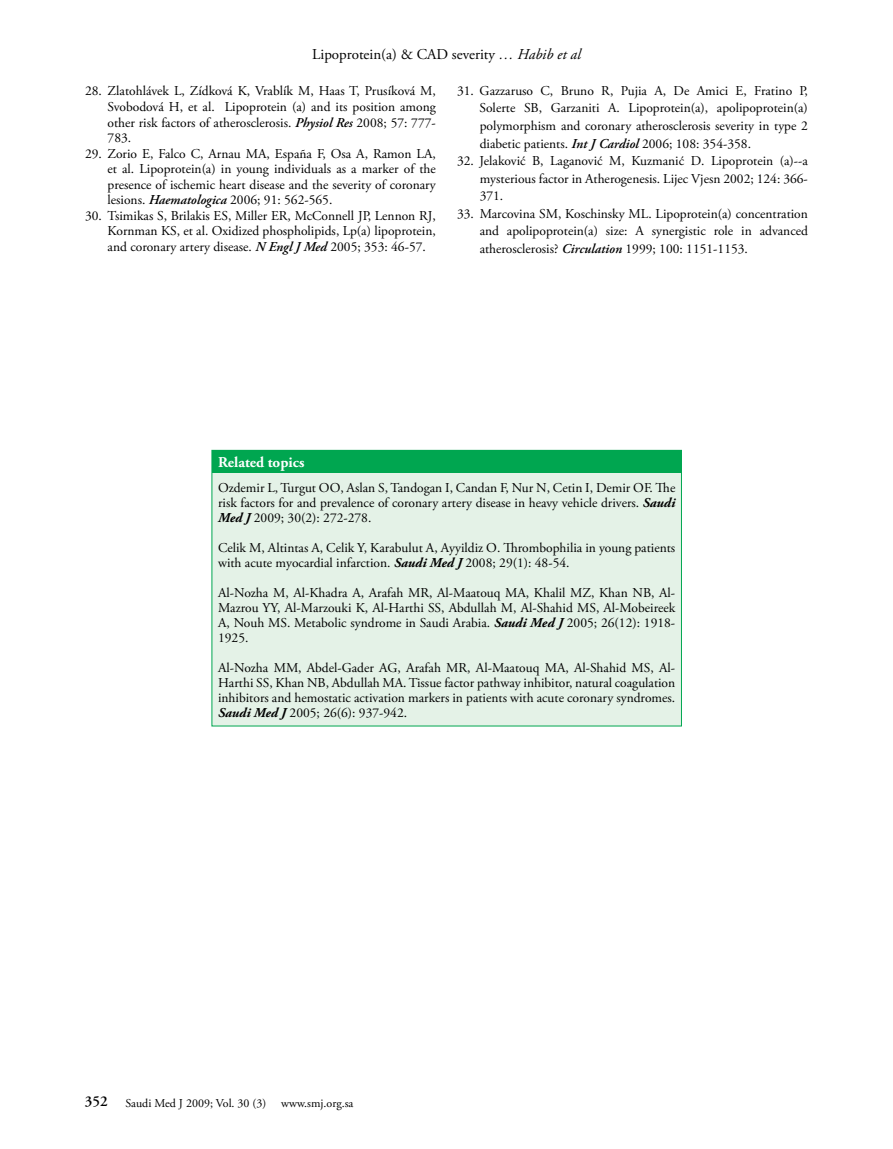
<style>
.page{position:relative;width:893px;height:1149px;background:#fff}
.page>*{position:absolute;margin:0;border:0;box-sizing:border-box;transform-origin:0 0}
.t1{font:15px "Adobe Garamond Pro";color:#000}
.t2{font:700 15px "Adobe Garamond Pro";color:#fff}
.t3{font:600 15px "Adobe Garamond Pro";color:#000}
.t4{font:13.5px/15px "Adobe Garamond Pro";color:#000;text-align:justify}
.t5{font:12px "Adobe Garamond Pro";color:#000}
.s1{font-style:italic}
.s2{font-weight:600;font-style:italic}
.s3{font-weight:700;font-style:italic}
</style>
<div class="page">
<div style="left:212px;top:450px;width:469px;height:23px;background:#00a650"></div>
<div style="left:212px;top:473px;width:469px;height:252px;background:#e4f2e7"></div>
<div style="left:212px;top:450px;width:470px;height:276px;border:1px solid #00a650"></div>
<p class="t1" style="left:312px;top:45px;width:270px">Lipoprotein(a) &amp; CAD severity <span class="s1">… Habib et al</span></p>
<p class="t4" style="left:108px;top:83px;width:330px;line-height:15.8px;text-indent:-23px">28. Zlatohlávek L, Zídková K, Vrablík M, Haas T, Prusíková M, Svobodová H, et al. Lipoprotein (a) and its position among other risk factors of atherosclerosis. <span class="s2">Physiol Res</span> 2008; 57: 777- 783.</p>
<p class="t4" style="left:108px;top:146px;width:330px;line-height:15.6px;text-indent:-23px">29. Zorio E, Falco C, Arnau MA, España F, Osa A, Ramon LA, et al. Lipoprotein(a) in young individuals as a marker of the presence of ischemic heart disease and the severity of coronary lesions. <span class="s2">Haematologica</span> 2006; 91: 562-565.</p>
<p class="t4" style="left:108px;top:208px;width:330px;line-height:15.6px;text-indent:-23px">30. Tsimikas S, Brilakis ES, Miller ER, McConnell JP, Lennon RJ, Kornman KS, et al. Oxidized phospholipids, Lp(a) lipoprotein, and coronary artery disease. <span class="s2">N Engl J Med</span> 2005; 353: 46-57.</p>
<p class="t4" style="left:480px;top:82px;width:330px;line-height:17.5px;text-indent:-23px">31. Gazzaruso C, Bruno R, Pujia A, De Amici E, Fratino P, Solerte SB, Garzaniti A. Lipoprotein(a), apolipoprotein(a) polymorphism and coronary atherosclerosis severity in type 2 diabetic patients. <span class="s2">Int J Cardiol</span> 2006; 108: 354-358.</p>
<p class="t4" style="left:480px;top:152px;width:330px;line-height:17.5px;text-indent:-23px">32. Jelaković B, Laganović M, Kuzmanić D. Lipoprotein (a)--a mysterious factor in Atherogenesis. Lijec Vjesn 2002; 124: 366- 371.</p>
<p class="t4" style="left:480px;top:205px;width:330px;line-height:17.5px;text-indent:-23px">33. Marcovina SM, Koschinsky ML. Lipoprotein(a) concentration and apolipoprotein(a) size: A synergistic role in advanced atherosclerosis? <span class="s2">Circulation</span> 1999; 100: 1151-1153.</p>
<p class="t2" style="left:218px;top:454px;width:88px">Related topics</p>
<p class="t4" style="left:218px;top:480px;width:459px">Ozdemir L, Turgut OO, Aslan S, Tandogan I, Candan F, Nur N, Cetin I, Demir OF. The risk factors for and prevalence of coronary artery disease in heavy vehicle drivers. <span class="s3">Saudi Med J</span> 2009; 30(2): 272-278.</p>
<p class="t4" style="left:218px;top:540px;width:459px">Celik M, Altintas A, Celik Y, Karabulut A, Ayyildiz O. Thrombophilia in young patients with acute myocardial infarction. <span class="s3">Saudi Med J</span> 2008; 29(1): 48-54.</p>
<p class="t4" style="left:218px;top:585px;width:459px">Al-Nozha M, Al-Khadra A, Arafah MR, Al-Maatouq MA, Khalil MZ, Khan NB, Al-Mazrou YY, Al-Marzouki K, Al-Harthi SS, Abdullah M, Al-Shahid MS, Al-Mobeireek A, Nouh MS. Metabolic syndrome in Saudi Arabia. <span class="s3">Saudi Med J</span> 2005; 26(12): 1918- 1925.</p>
<p class="t4" style="left:218px;top:660px;width:459px">Al-Nozha MM, Abdel-Gader AG, Arafah MR, Al-Maatouq MA, Al-Shahid MS, Al-Harthi SS, Khan NB, Abdullah MA. Tissue factor pathway inhibitor, natural coagulation inhibitors and hemostatic activation markers in patients with acute coronary syndromes.<br><span class="s3">Saudi Med J</span> 2005; 26(6): 937-942.</p>
<p class="t3" style="left:85px;top:1092px;width:24px">352</p>
<p class="t5" style="left:126px;top:1095px;width:141px">Saudi Med J 2009; Vol. 30 (3)</p>
<p class="t5" style="left:281px;top:1095px;width:74px">www.smj.org.sa</p>
</div>
